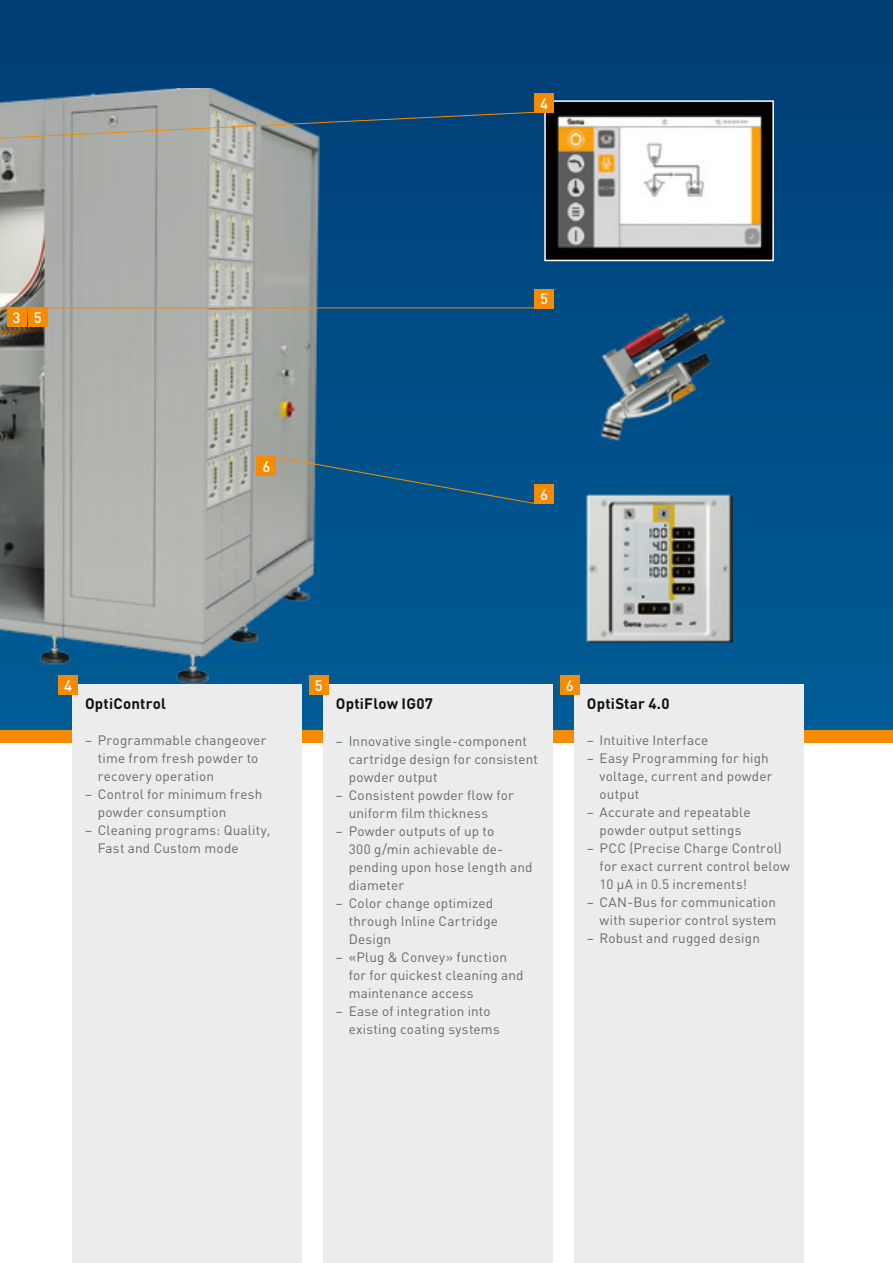
<style>
.page{position:relative;width:893px;height:1263px;background:#fff}
.page>*{position:absolute;margin:0;border:0;box-sizing:border-box;transform-origin:0 0}
.t1{font:700 15px "DIN Pro";letter-spacing:.015em;color:#11110f}
.t2{font:500 15px "DIN Pro";color:#fff}
.t3{font:13.5px/18px "DIN Pro";letter-spacing:.015em;color:#676968}
</style>
<div class="page">
<div style="left:0;top:0;width:893px;height:737px;background:linear-gradient(to bottom,#003c75,#025f97)"></div>
<div style="left:0;top:730px;width:893px;height:13px;background:#f58b00"></div>
<img style="left:547px;top:103px;width:224px;height:155px">
<div style="left:544px;top:100px;width:230px;height:161px;border:2px solid #fff"></div>
<img style="left:0;top:88px;width:345px;height:606px">
<img style="left:585px;top:302px;width:148px;height:148px">
<div style="left:535px;top:94px;width:19px;height:19px;background:#f58b00"></div>
<div style="left:535px;top:289px;width:19px;height:19px;background:#f58b00"></div>
<div style="left:535px;top:485px;width:19px;height:19px;background:#f58b00"></div>
<div style="left:257px;top:457px;width:19px;height:19px;background:#f58b00"></div>
<div style="left:28px;top:307px;width:20px;height:20px;background:#f58b00"></div>
<div style="left:7px;top:307px;width:19px;height:20px;background:#f58b00"></div>
<svg style="left:0;top:111px;width:536px;height:30px;background:#627c8d"></svg>
<hr style="left:47px;top:307px;width:488px;height:1px;background:#f58b00">
<svg style="left:275px;top:456px;width:261px;height:48px;background:#1d5f8a"></svg>
<svg style="left:0;top:307px;width:8px;height:199px;background:#6a6a62"></svg>
<img style="left:585px;top:494px;width:148px;height:149px">
<div style="left:72px;top:685px;width:230px;height:578px;background:#ebecec"></div>
<div style="left:323px;top:685px;width:230px;height:578px;background:#ebecec"></div>
<div style="left:574px;top:685px;width:230px;height:578px;background:#ebecec"></div>
<div style="left:58px;top:676px;width:20px;height:19px;background:#f58b00"></div>
<div style="left:309px;top:676px;width:19px;height:19px;background:#f58b00"></div>
<div style="left:560px;top:676px;width:19px;height:19px;background:#f58b00"></div>
<p class="t2" style="left:540px;top:91px;width:9px">4</p>
<p class="t2" style="left:13px;top:305px;width:31px">3 5</p>
<p class="t2" style="left:262px;top:454px;width:9px">6</p>
<p class="t2" style="left:540px;top:287px;width:9px">5</p>
<p class="t2" style="left:540px;top:482px;width:9px">6</p>
<p class="t2" style="left:64px;top:673px;width:9px">4</p>
<p class="t2" style="left:315px;top:673px;width:9px">5</p>
<p class="t2" style="left:566px;top:673px;width:9px">6</p>
<p class="t1" style="left:85px;top:691px;width:82px">OptiControl</p>
<p class="t3" style="left:98px;top:730px;width:170px;text-indent:-13px">– Programmable changeover time from fresh powder to recovery operation</p>
<p class="t3" style="left:98px;top:784px;width:166px;text-indent:-13px">– Control for minimum fresh powder consumption</p>
<p class="t3" style="left:98px;top:820px;width:174px;text-indent:-13px">– Cleaning programs: Quality,<br>Fast and Custom mode</p>
<p class="t1" style="left:336px;top:691px;width:99px">OptiFlow IG07</p>
<p class="t3" style="left:349px;top:731px;width:191px;text-indent:-13px">– Innovative single-component cartridge design for consistent powder output</p>
<p class="t3" style="left:349px;top:785px;width:167px;text-indent:-13px">– Consistent powder flow for uniform film thickness</p>
<p class="t3" style="left:349px;top:821px;width:185px;text-indent:-13px">– Powder outputs of up to<br>300 g/min achievable de&shy;pending upon hose length and diameter</p>
<p class="t3" style="left:349px;top:893px;width:151px;text-indent:-13px">– Color change optimized through Inline Cartridge<br>Design</p>
<p class="t3" style="left:349px;top:947px;width:176px;text-indent:-13px">– «Plug &amp; Convey» function for for quickest cleaning and maintenance access</p>
<p class="t3" style="left:349px;top:1001px;width:153px;text-indent:-13px">– Ease of integration into existing coating systems</p>
<p class="t1" style="left:587px;top:691px;width:84px">OptiStar 4.0</p>
<p class="t3" style="left:587px;top:730px;width:123px">– Intuitive Interface</p>
<p class="t3" style="left:600px;top:748px;width:174px;text-indent:-13px">– Easy Programming for high voltage, current and powder output</p>
<p class="t3" style="left:587px;top:802px;width:165px;text-align:center">– Accurate and repeatable powder output settings</p>
<p class="t3" style="left:600px;top:838px;width:192px;text-indent:-13px">– PCC (Precise Charge Control) for exact current control below<br>10 μA in 0.5 increments!</p>
<p class="t3" style="left:587px;top:892px;width:191px;text-align:right">– CAN-Bus for communication with superior control system</p>
<p class="t3" style="left:587px;top:928px;width:175px">– Robust and rugged design</p>
</div>
